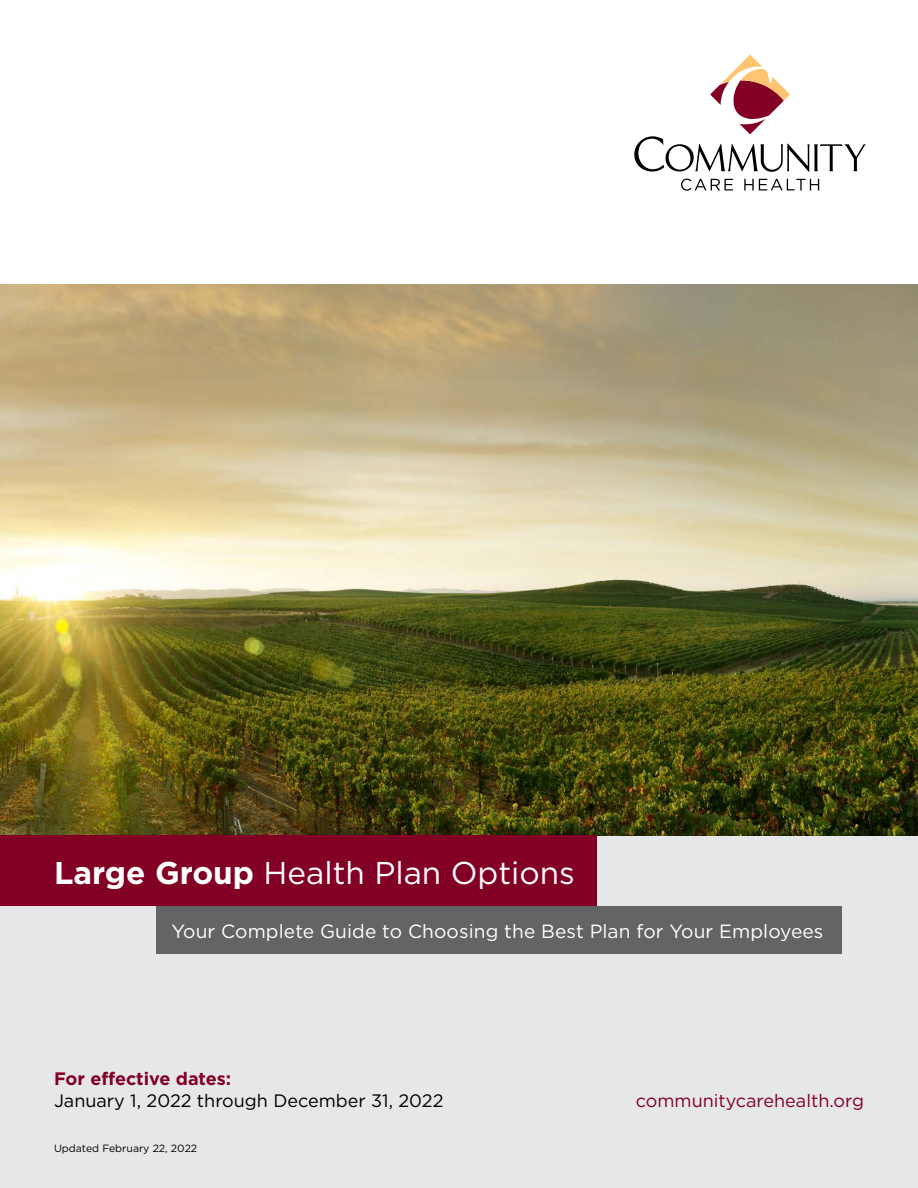
<style>
.page{position:relative;width:918px;height:1188px;background:#fff}
.page>*{position:absolute;margin:0;border:0;box-sizing:border-box;transform-origin:0 0}
.t1{font:31.5px "Gotham";color:#fff}
.t2{font:19.2px "Gotham";letter-spacing:.005em;color:#fff}
.t3{font:18px "Gotham";color:#000}
.t4{font:18px "Gotham";color:#820024}
.t5{font:700 18px "Gotham";color:#820024}
.t6{font:10.5px "Gotham";color:#000}
.s1{font-weight:700}
</style>
<div class="page">
<div style="left:0;top:810px;width:918px;height:378px;background:#e6e7e8"></div>
<div style="left:156px;top:906px;width:685px;height:47px;background:#636466"></div>
<img style="left:0;top:284px;width:918px;height:552px">
<div style="left:0;top:836px;width:596px;height:70px;background:#820024"></div>
<svg style="left:681px;top:179px;width:52px;height:12px"></svg>
<svg style="left:744px;top:179px;width:75px;height:11px"></svg>
<svg style="left:634px;top:55px;width:232px;height:117px"></svg>
<h1 class="t1" style="left:54px;top:853px;width:522px"><span class="s1">Large Group</span> Health Plan Options</h1>
<p class="t2" style="left:172px;top:919px;width:653px">Your Complete Guide to Choosing the Best Plan for Your Employees</p>
<p class="t5" style="left:54px;top:1067px;width:179px">For effective dates:</p>
<p class="t3" style="left:54px;top:1089px;width:391px">January 1, 2022 through December 31, 2022</p>
<p class="t6" style="left:54px;top:1141px;width:145px">Updated February 22, 2022</p>
<p class="t4" style="left:636px;top:1089px;width:230px">communitycarehealth.org</p>
</div>
